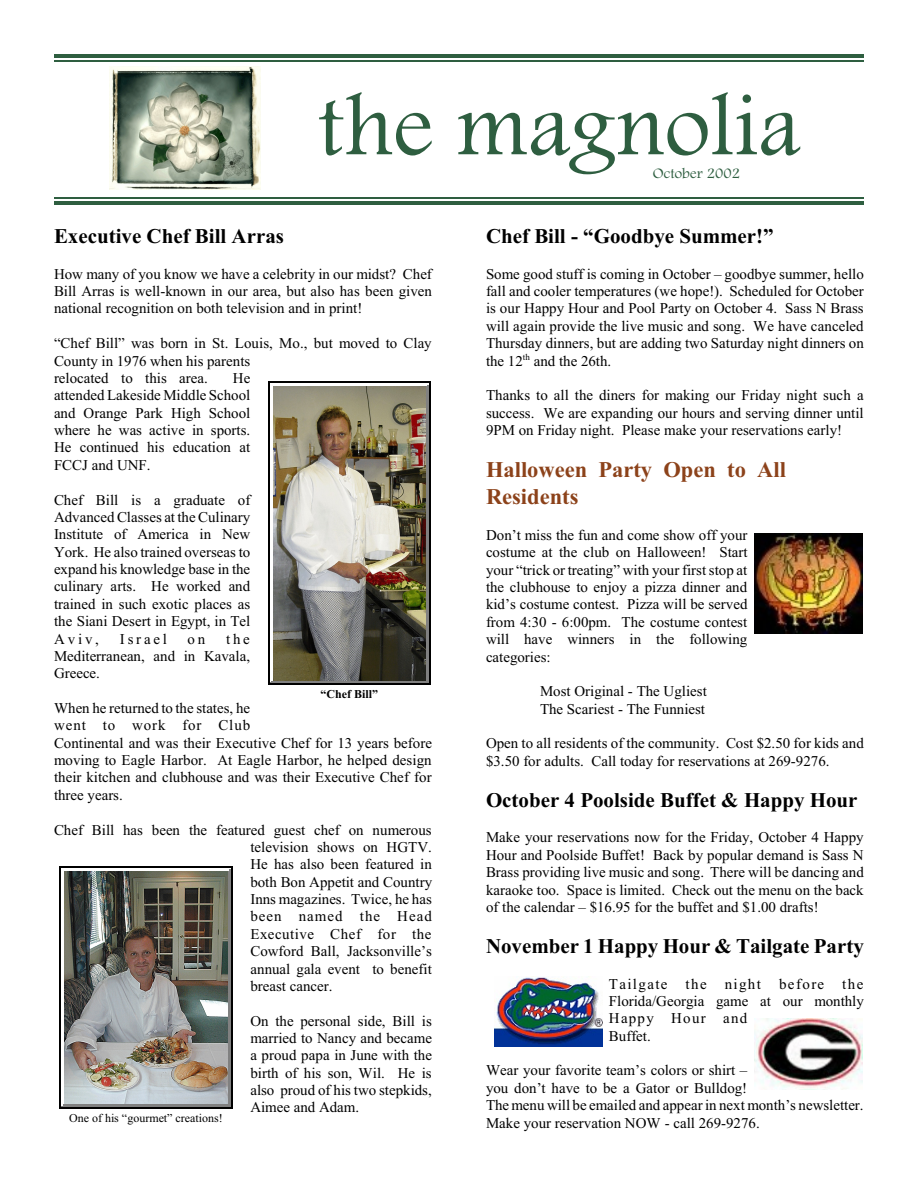
<style>
.page{position:relative;width:918px;height:1188px;background:#fff}
.page>*{position:absolute;margin:0;border:0;box-sizing:border-box;transform-origin:0 0}
.t1{font:90px "Footlight MT Light";color:#2e5e40}
.t2{font:700 22.5px/26.4px "Times New Roman";color:#8c421a}
.t3{font:700 21px "Times New Roman";color:#000}
.t4{font:15px/17.4px "Times New Roman";color:#000;text-align:justify}
.t5{font:15px/17.4px "Times New Roman";letter-spacing:.04em;color:#000}
.t6{font:15px "Footlight MT Light";letter-spacing:.01em;color:#2e5e40}
.t7{font:12px "Times New Roman";color:#000}
.t8{font:700 12px "Times New Roman";color:#000}
</style>
<div class="page">
<img style="left:64px;top:871px;width:164px;height:234px">
<hr style="left:228px;top:869px;width:1px;height:237px;background:#808080">
<hr style="left:62px;top:869px;width:167px;height:1px;background:#fff">
<hr style="left:62px;top:1105px;width:167px;height:1px;background:#808080">
<hr style="left:229px;top:868px;width:2px;height:239px;background:#808080">
<hr style="left:61px;top:868px;width:170px;height:1px;background:#fff">
<hr style="left:61px;top:1106px;width:170px;height:2px;background:#808080">
<hr style="left:60px;top:866px;width:1px;height:243px;background:#000">
<hr style="left:231px;top:866px;width:1px;height:243px;background:#000">
<hr style="left:60px;top:866px;width:172px;height:1px;background:#000">
<hr style="left:60px;top:1108px;width:172px;height:1px;background:#000">
<img style="left:273px;top:386px;width:153px;height:295px">
<hr style="left:426px;top:384px;width:1px;height:298px;background:#808080">
<hr style="left:271px;top:384px;width:156px;height:2px;background:#fff">
<hr style="left:271px;top:681px;width:156px;height:1px;background:#808080">
<hr style="left:427px;top:383px;width:2px;height:301px;background:#808080">
<hr style="left:270px;top:383px;width:159px;height:1px;background:#fff">
<hr style="left:270px;top:682px;width:159px;height:2px;background:#808080">
<hr style="left:268px;top:382px;width:2px;height:303px;background:#000">
<hr style="left:429px;top:382px;width:1px;height:303px;background:#000">
<hr style="left:268px;top:382px;width:162px;height:1px;background:#000">
<hr style="left:268px;top:684px;width:162px;height:1px;background:#000">
<img style="left:754px;top:534px;width:108px;height:100px">
<img style="left:494px;top:976px;width:108px;height:70px">
<img style="left:754px;top:1019px;width:108px;height:70px">
<hr style="left:54px;top:54px;width:810px;height:4px;background:#2e5e40">
<hr style="left:54px;top:61px;width:810px;height:1px;background:#2e5e40">
<hr style="left:54px;top:197px;width:810px;height:2px;background:#2e5e40">
<hr style="left:54px;top:201px;width:810px;height:4px;background:#2e5e40">
<img style="left:109px;top:67px;width:152px;height:122px">
<h1 class="t1" style="left:318px;top:92px;width:484px">the magnolia</h1>
<p class="t6" style="left:653px;top:168px;width:89px">October 2002</p>
<h3 class="t3" style="left:54px;top:229px;width:232px">Executive Chef Bill Arras</h3>
<p class="t4" style="left:54px;top:266px;width:379px">How many of you know we have a celebrity in our midst? Chef Bill Arras is well-known in our area, but also has been given national recognition on both television and in print!</p>
<p class="t4" style="left:54px;top:336px;width:379px;text-align:left">“Chef Bill” was born in St. Louis, Mo., but moved to Clay<br>County in 1976 when his parents<br>relocated to this area.</p>
<p class="t4" style="left:54px;top:371px;width:198px;text-indent:179px">He attended Lakeside Middle School and Orange Park High School where he was active in sports.<br>He continued his education at FCCJ and UNF.</p>
<p class="t4" style="left:54px;top:492px;width:198px">Chef Bill is a graduate of Advanced Classes at the Culinary Institute of America in New York. He also trained overseas to expand his knowledge base in the culinary arts. He worked and trained in such exotic places as the Siani Desert in Egypt, in Tel Aviv,</p>
<p class="t4" style="left:54px;top:631px;width:198px;text-indent:172px">the Mediterranean, and in Kavala, Greece.</p>
<p class="t4" style="left:54px;top:701px;width:379px;text-align:left">When he returned to the states, he<br>went to work for Club<br>Continental and was their Executive Chef for 13 years before moving to Eagle Harbor. At Eagle Harbor, he helped design their kitchen and clubhouse and was their Executive Chef for three years.</p>
<p class="t4" style="left:250px;top:822px;width:183px;text-indent:-196px">Chef Bill has been the featured guest chef on numerous television shows on HGTV.<br>He has also been featured in both Bon Appetit and Country Inns magazines. Twice, he has been named the Head Executive Chef for the Cowford Ball, Jacksonville’s annual gala event to benefit breast cancer.</p>
<p class="t4" style="left:250px;top:1013px;width:183px">On the personal side, Bill is married to Nancy and became a proud papa in June with the birth of his son, Wil. He is also proud of his two stepkids, Aimee and Adam.</p>
<p class="t4" style="left:120px;top:631px;width:49px">Israel</p>
<p class="t4" style="left:188px;top:631px;width:19px">on</p>
<p class="t8" style="left:321px;top:690px;width:59px">“Chef Bill”</p>
<p class="t7" style="left:69px;top:1114px;width:155px">One of his “gourmet” creations!</p>
<h3 class="t3" style="left:486px;top:229px;width:289px">Chef Bill - “Goodbye Summer!”</h3>
<p class="t4" style="left:486px;top:266px;width:379px">Some good stuff is coming in October – goodbye summer, hello fall and cooler temperatures (we hope!). Scheduled for October is our Happy Hour and Pool Party on October 4. Sass N Brass will again provide the live music and song. We have canceled Thursday dinners, but are adding two Saturday night dinners on the 12<sup>th</sup> and the 26th.</p>
<p class="t4" style="left:486px;top:388px;width:379px">Thanks to all the diners for making our Friday night such a success. We are expanding our hours and serving dinner until 9PM on Friday night. Please make your reservations early!</p>
<h2 class="t2" style="left:486px;top:459px;width:301px">Halloween Party Open to All<br>Residents</h2>
<p class="t4" style="left:486px;top:528px;width:263px">Don’t miss the fun and come show off your costume at the club on Halloween! Start your “trick or treating” with your first stop at the clubhouse to enjoy a pizza dinner and kid’s costume contest. Pizza will be served from 4:30 - 6:00pm. The costume contest will have winners in the following categories:</p>
<p class="t4" style="left:540px;top:684px;width:168px">Most Original - The Ugliest<br>The Scariest - The Funniest</p>
<p class="t4" style="left:486px;top:736px;width:379px">Open to all residents of the community. Cost $2.50 for kids and $3.50 for adults. Call today for reservations at 269-9276.</p>
<h3 class="t3" style="left:486px;top:792px;width:373px">October 4 Poolside Buffet &amp; Happy Hour</h3>
<p class="t4" style="left:486px;top:830px;width:379px">Make your reservations now for the Friday, October 4 Happy Hour and Poolside Buffet! Back by popular demand is Sass N Brass providing live music and song. There will be dancing and karaoke too. Space is limited. Check out the menu on the back of the calendar – $16.95 for the buffet and $1.00 drafts!</p>
<h3 class="t3" style="left:486px;top:939px;width:379px">November 1 Happy Hour &amp; Tailgate Party</h3>
<p class="t5" style="left:609px;top:976px;width:256px">Tailgate the night before the<br>Florida/Georgia game at our monthly<br>Happy Hour and<br>Buffet.</p>
<p class="t4" style="left:486px;top:1063px;width:379px;text-align:left">Wear your favorite team’s colors or shirt –<br>you don’t have to be a Gator or Bulldog!<br>The menu will be emailed and appear in next month’s newsletter.<br>Make your reservation NOW - call 269-9276.</p>
</div>
